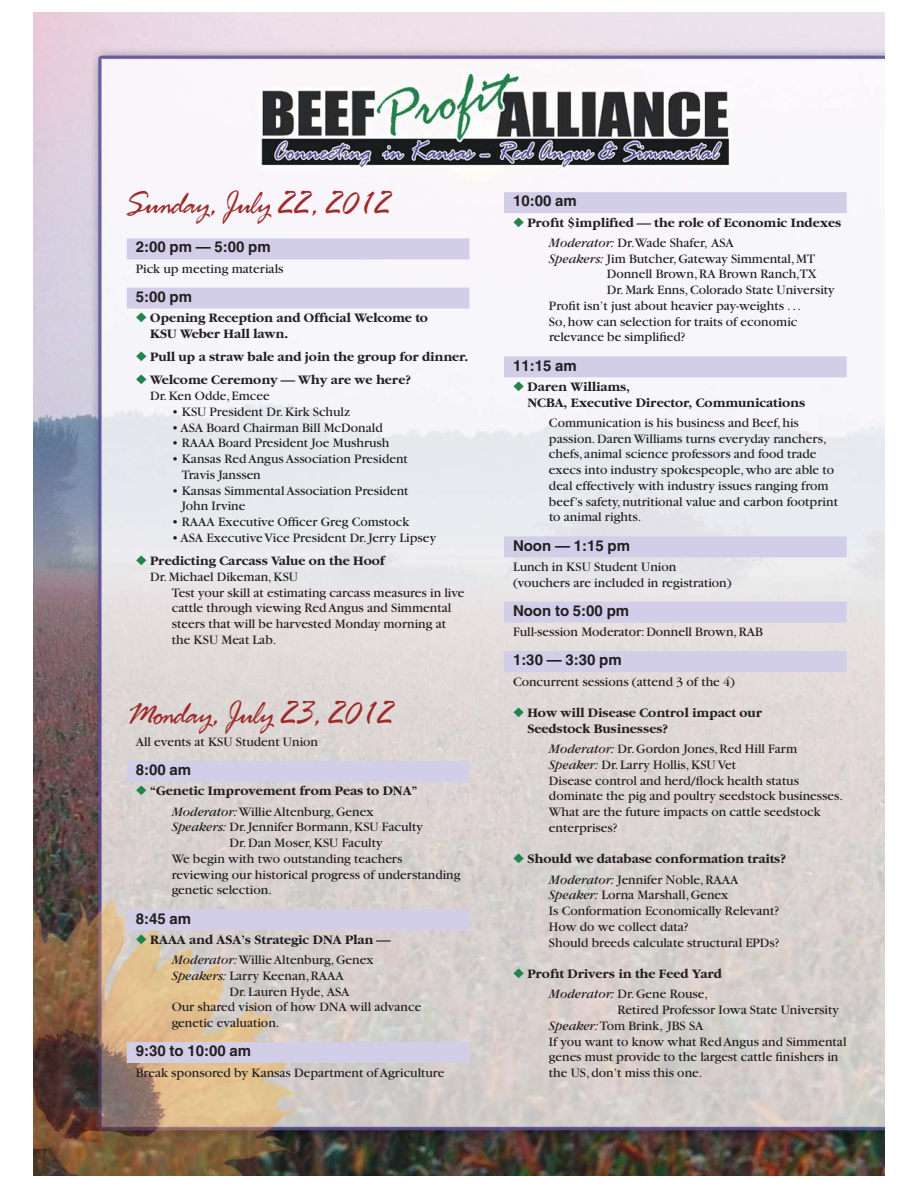
<style>
.page{position:relative;width:918px;height:1188px;background:#fff}
.page>*{position:absolute;margin:0;border:0;box-sizing:border-box;transform-origin:0 0}
.t1{font:33px "Fresh Script";color:#9e2a29}
.t2{font:700 15px "Helvetica";color:#231f20}
.t3{font:13.5px/15.8px "Garamond";color:#231f20}
.t4{font:700 13.5px/15.8px "Garamond";color:#231f20}
.s1{color:#22834b}
.s2{font-weight:400}
.s3{font-weight:400;font-style:italic}
.s4{font-style:italic}
</style>
<div class="page">
<img style="left:34px;top:12px;width:850px;height:1164px">
<div style="left:127px;top:238px;width:343px;height:21px;background:#d2cee7"></div>
<div style="left:127px;top:288px;width:343px;height:21px;background:#d2cee7"></div>
<div style="left:127px;top:761px;width:343px;height:21px;background:#d2cee7"></div>
<div style="left:127px;top:909px;width:343px;height:21px;background:#d2cee7"></div>
<div style="left:127px;top:1042px;width:343px;height:21px;background:#d2cee7"></div>
<div style="left:504px;top:192px;width:343px;height:21px;background:#d2cee7"></div>
<div style="left:504px;top:356px;width:343px;height:21px;background:#d2cee7"></div>
<div style="left:504px;top:536px;width:343px;height:21px;background:#d2cee7"></div>
<div style="left:504px;top:602px;width:343px;height:21px;background:#d2cee7"></div>
<div style="left:504px;top:651px;width:343px;height:21px;background:#d2cee7"></div>
<h1 class="t1" style="left:127px;top:193px;width:265px">Sunday, July 22, 2012</h1>
<p class="t2" style="left:136px;top:242px;width:137px">2:00 pm — 5:00 pm</p>
<p class="t3" style="left:136px;top:262px;width:149px">Pick up meeting materials</p>
<p class="t2" style="left:136px;top:291px;width:58px">5:00 pm</p>
<p class="t4" style="left:150px;top:311px;width:279px;text-indent:-14px"><span class="s1">◆</span> Opening Reception and Official Welcome to<br>KSU Weber Hall lawn.</p>
<p class="t4" style="left:136px;top:350px;width:334px"><span class="s1">◆</span> Pull up a straw bale and join the group for dinner.</p>
<p class="t4" style="left:150px;top:373px;width:262px;text-indent:-14px"><span class="s1">◆</span> Welcome Ceremony — Why are we here?<br><span class="s2">Dr. Ken Odde, Emcee</span></p>
<p class="t3" style="left:172px;top:405px;width:180px">• KSU President Dr. Kirk Schulz</p>
<p class="t3" style="left:172px;top:421px;width:212px">• ASA Board Chairman Bill McDonald</p>
<p class="t3" style="left:172px;top:436px;width:219px">• RAAA Board President Joe Mushrush</p>
<p class="t3" style="left:182px;top:452px;width:228px;text-indent:-10px">• Kansas Red Angus Association President<br>Travis Janssen</p>
<p class="t3" style="left:182px;top:484px;width:228px;text-indent:-10px">• Kansas Simmental Association President<br>John Irvine</p>
<p class="t3" style="left:172px;top:515px;width:239px">• RAAA Executive Officer Greg Comstock</p>
<p class="t3" style="left:172px;top:531px;width:266px">• ASA Executive Vice President Dr. Jerry Lipsey</p>
<p class="t4" style="left:150px;top:554px;width:236px;text-indent:-14px"><span class="s1">◆</span> Predicting Carcass Value on the Hoof<br><span class="s2">Dr. Michael Dikeman, KSU</span></p>
<p class="t3" style="left:172px;top:586px;width:294px">Test your skill at estimating carcass measures in live cattle through viewing Red Angus and Simmental steers that will be harvested Monday morning at the KSU Meat Lab.</p>
<h1 class="t1" style="left:127px;top:702px;width:268px">Monday, July 23, 2012</h1>
<p class="t3" style="left:136px;top:735px;width:184px">All events at KSU Student Union</p>
<p class="t2" style="left:136px;top:764px;width:57px">8:00 am</p>
<p class="t4" style="left:136px;top:782px;width:283px;line-height:20.2px;text-align:center"><span class="s1">◆</span> “Genetic Improvement from Peas to DNA”<br><span class="s3">Moderator:</span><span class="s2">Willie Altenburg, Genex</span></p>
<p class="t3" style="left:172px;top:820px;width:253px"><span class="s4">Speakers:</span> Dr. Jennifer Bormann, KSU Faculty</p>
<p class="t3" style="left:230px;top:836px;width:155px">Dr. Dan Moser, KSU Faculty</p>
<p class="t3" style="left:172px;top:852px;width:232px">We begin with two outstanding teachers</p>
<p class="t3" style="left:172px;top:868px;width:290px">reviewing our historical progress of understanding</p>
<p class="t3" style="left:172px;top:883px;width:102px">genetic selection.</p>
<p class="t2" style="left:136px;top:913px;width:57px">8:45 am</p>
<p class="t4" style="left:172px;top:930px;width:220px;line-height:20.2px;text-indent:-36px"><span class="s1">◆</span> RAAA and ASA’s Strategic DNA Plan —<br><span class="s3">Moderator:</span><span class="s2">Willie Altenburg, Genex</span></p>
<p class="t3" style="left:172px;top:969px;width:174px"><span class="s4">Speakers:</span> Larry Keenan, RAAA</p>
<p class="t3" style="left:230px;top:985px;width:122px">Dr. Lauren Hyde, ASA</p>
<p class="t3" style="left:172px;top:1000px;width:251px">Our shared vision of how DNA will advance</p>
<p class="t3" style="left:172px;top:1016px;width:109px">genetic evaluation.</p>
<p class="t2" style="left:136px;top:1046px;width:117px">9:30 to 10:00 am</p>
<p class="t3" style="left:136px;top:1066px;width:310px">Break sponsored by Kansas Department of Agriculture</p>
<p class="t2" style="left:513px;top:196px;width:65px">10:00 am</p>
<p class="t4" style="left:549px;top:213px;width:294px;line-height:20.2px;text-indent:-36px"><span class="s1">◆</span> Profit $implified — the role of Economic Indexes<br><span class="s3">Moderator:</span> <span class="s2">Dr.Wade Shafer, ASA</span></p>
<p class="t3" style="left:549px;top:252px;width:268px"><span class="s4">Speakers:</span> Jim Butcher, Gateway Simmental, MT</p>
<p class="t3" style="left:607px;top:267px;width:211px">Donnell Brown, RA Brown Ranch,TX</p>
<p class="t3" style="left:607px;top:283px;width:230px">Dr. Mark Enns, Colorado State University</p>
<p class="t3" style="left:549px;top:299px;width:254px">Profit isn’t just about heavier pay-weights . . .</p>
<p class="t3" style="left:549px;top:315px;width:250px">So, how can selection for traits of economic</p>
<p class="t3" style="left:549px;top:330px;width:138px">relevance be simplified?</p>
<p class="t2" style="left:513px;top:360px;width:65px">11:15 am</p>
<p class="t4" style="left:527px;top:380px;width:279px;text-indent:-14px"><span class="s1">◆</span> Daren Williams,<br>NCBA, Executive Director, Communications</p>
<p class="t3" style="left:549px;top:416px;width:291px">Communication is his business and Beef, his passion. Daren Williams turns everyday ranchers, chefs, animal science professors and food trade execs into industry spokespeople, who are able to deal effectively with industry issues ranging from beef’s safety, nutritional value and carbon footprint to animal rights.</p>
<p class="t2" style="left:513px;top:540px;width:119px">Noon — 1:15 pm</p>
<p class="t3" style="left:513px;top:560px;width:220px">Lunch in KSU Student Union (vouchers are included in registration)</p>
<p class="t2" style="left:513px;top:605px;width:118px">Noon to 5:00 pm</p>
<p class="t3" style="left:513px;top:625px;width:252px">Full-session Moderator: Donnell Brown, RAB</p>
<p class="t2" style="left:513px;top:655px;width:110px">1:30 — 3:30 pm</p>
<p class="t3" style="left:513px;top:675px;width:224px">Concurrent sessions (attend 3 of the 4)</p>
<p class="t4" style="left:527px;top:706px;width:236px;text-indent:-14px"><span class="s1">◆</span> How will Disease Control impact our<br>Seedstock Businesses?</p>
<p class="t3" style="left:549px;top:742px;width:296px"><span class="s4">Moderator:</span> Dr. Gordon Jones, Red Hill Farm <span class="s4">Speaker:</span> Dr. Larry Hollis, KSU Vet<br>Disease control and herd/flock health status dominate the pig and poultry seedstock businesses.<br>What are the future impacts on cattle seedstock enterprises?</p>
<p class="t4" style="left:549px;top:850px;width:239px;line-height:20.2px;text-indent:-36px"><span class="s1">◆</span> Should we database conformation traits?<br><span class="s3">Moderator:</span> <span class="s2">Jennifer Noble, RAAA</span></p>
<p class="t3" style="left:549px;top:888px;width:232px"><span class="s4">Speaker:</span> Lorna Marshall, Genex<br>Is Conformation Economically Relevant?<br>How do we collect data?<br>Should breeds calculate structural EPDs?</p>
<p class="t4" style="left:549px;top:965px;width:174px;line-height:20.2px;text-indent:-36px"><span class="s1">◆</span> Profit Drivers in the Feed Yard<br><span class="s3">Moderator:</span> <span class="s2">Dr. Gene Rouse,</span></p>
<p class="t3" style="left:549px;top:1003px;width:299px;text-indent:68px">Retired Professor Iowa State University <span class="s4">Speaker:</span>Tom Brink, JBS SA<br>If you want to know what Red Angus and Simmental genes must provide to the largest cattle finishers in the US, don’t miss this one.</p>
</div>
